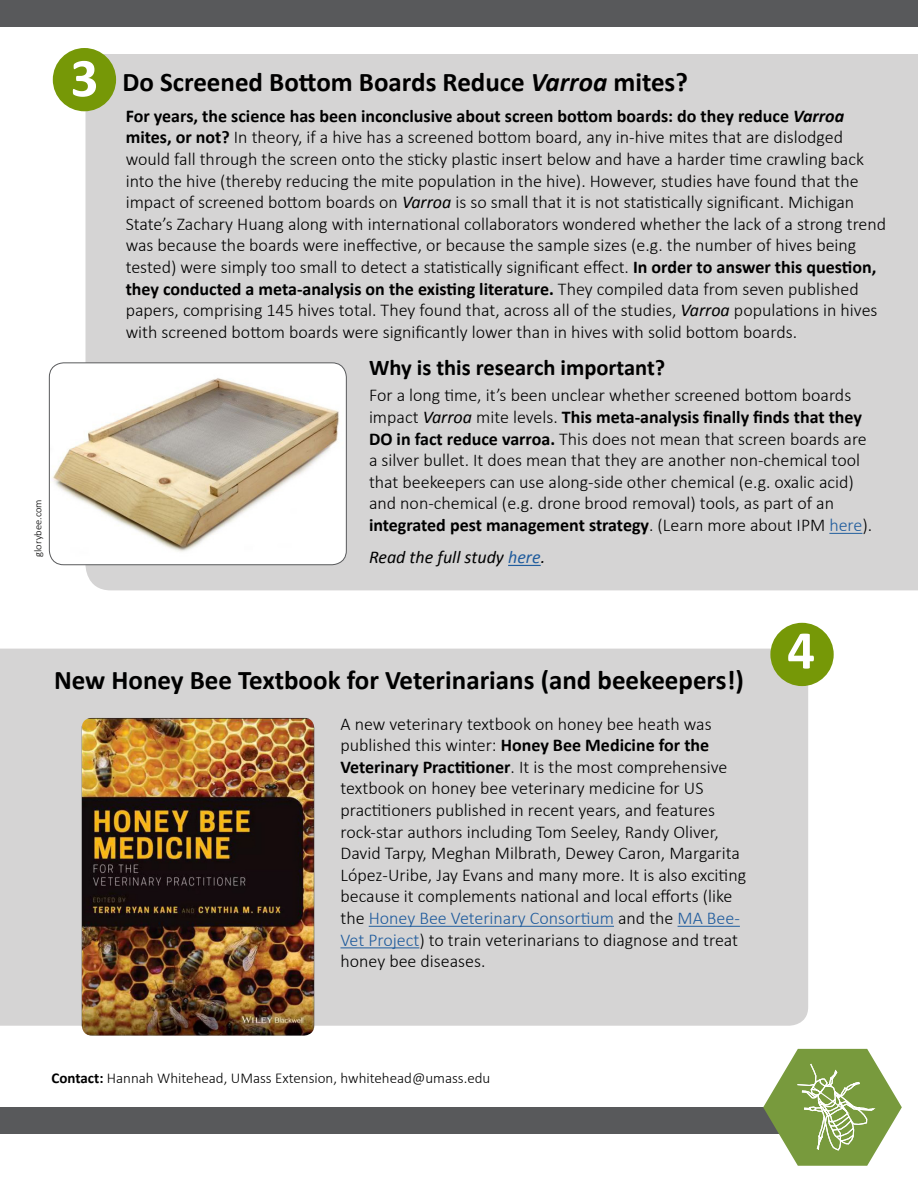
<style>
.page{position:relative;width:918px;height:1188px;background:#fff}
.page>*{position:absolute;margin:0;border:0;box-sizing:border-box;transform-origin:0 0}
.t1{font:700 54.9px "Calibri";color:#fff}
.t2{font:700 27px "Calibri";color:#000}
.t3{font:700 22.5px "Calibri";color:#000}
.t4{font:300 18px/21.6px "Calibri";color:#000}
.t5{font:italic 18px "Calibri";color:#000}
.t6{font:300 15px "Calibri";color:#000}
.t7{font:300 10.5px "Calibri";color:#000}
.s1{font-style:italic}
.s2{font-weight:700}
.s3{font-weight:700;font-style:italic}
.s4{font-weight:400;font-style:italic}
.s5{color:#205c9d}
</style>
<div class="page">
<div style="left:86px;top:54px;width:832px;height:536px;background:#d5d4d4"></div>
<div style="left:0;top:1107px;width:864px;height:27px;background:#58595b"></div>
<div style="left:0;top:649px;width:808px;height:377px;background:#d5d4d4"></div>
<hr style="left:369px;top:926px;width:245px;height:1px;background:#215e9e">
<hr style="left:678px;top:926px;width:62px;height:1px;background:#215e9e">
<hr style="left:340px;top:947px;width:79px;height:1px;background:#215e9e">
<hr style="left:829px;top:533px;width:33px;height:1px;background:#215e9e">
<div style="left:0;top:0;width:918px;height:27px;background:#58595b"></div>
<hr style="left:508px;top:565px;width:33px;height:1px;background:#215e9e">
<div style="left:53px;top:48px;width:63px;height:63px;background:#769807;border-radius:50%"></div>
<div style="left:770px;top:623px;width:64px;height:63px;background:#769807;border-radius:50%"></div>
<img style="left:82px;top:718px;width:232px;height:318px">
<img style="left:49px;top:363px;width:297px;height:202px">
<div style="left:49px;top:362px;width:298px;height:203px;border:1px solid #58595b;border-radius:14px"></div>
<svg style="left:763px;top:1049px;width:139px;height:117px"></svg>
<p class="t7" style="left:31px;top:557px;width:59px;rotate:-90deg">glorybee.com</p>
<h1 class="t1" style="left:71px;top:43px;width:29px">3</h1>
<h2 class="t2" style="left:122px;top:65px;width:567px">Do Screened Bottom Boards Reduce <span class="s1">Varroa</span> mites?</h2>
<p class="t4" style="left:126px;top:104px;width:762px"><span class="s2">For years, the science has been inconclusive about screen bottom boards: do they reduce</span> <span class="s3">Varroa </span><span class="s2">mites, or not?</span> In theory, if a hive has a screened bottom board, any in-hive mites that are dislodged would fall through the screen onto the sticky plastic insert below and have a harder time crawling back into the hive (thereby reducing the mite population in the hive). However, studies have found that the impact of screened bottom boards on <span class="s4">Varroa</span> is so small that it is not statistically significant. Michigan State’s Zachary Huang along with international collaborators wondered whether the lack of a strong trend was because the boards were ineffective, or because the sample sizes (e.g. the number of hives being tested) were simply too small to detect a statistically significant effect. <span class="s2">In order to answer this question, they conducted a meta-analysis on the existing literature.</span> They compiled data from seven published papers, comprising 145 hives total. They found that, across all of the studies, <span class="s4">Varroa</span> populations in hives with screened bottom boards were significantly lower than in hives with solid bottom boards.</p>
<h3 class="t3" style="left:369px;top:354px;width:298px">Why is this research important?</h3>
<p class="t4" style="left:369px;top:384px;width:505px">For a long time, it’s been unclear whether screened bottom boards impact <span class="s4">Varroa</span> mite levels. <span class="s2">This meta-analysis finally finds that they DO in fact reduce varroa.</span> This does not mean that screen boards are a silver bullet. It does mean that they are another non-chemical tool that beekeepers can use along-side other chemical (e.g. oxalic acid) and non-chemical (e.g. drone brood removal) tools, as part of an <span class="s2">integrated pest management strategy</span>. (Learn more about IPM <span class="s5">here</span>).</p>
<p class="t5" style="left:369px;top:545px;width:178px">Read the full study <span class="s5">here</span>.</p>
<h2 class="t2" style="left:54px;top:662px;width:691px">New Honey Bee Textbook for Veterinarians (and beekeepers!)</h2>
<p class="t4" style="left:340px;top:712px;width:407px">A new veterinary textbook on honey bee heath was published this winter: <span class="s2">Honey Bee Medicine for the Veterinary Practitioner</span>. It is the most comprehensive textbook on honey bee veterinary medicine for US practitioners published in recent years, and features rock-star authors including Tom Seeley, Randy Oliver, David Tarpy, Meghan Milbrath, Dewey Caron, Margarita López-Uribe, Jay Evans and many more. It is also exciting because it complements national and local efforts (like the <span class="s5">Honey Bee Veterinary Consortium</span> and the <span class="s5">MA Bee-Vet Project</span>) to train veterinarians to diagnose and treat honey bee diseases.</p>
<h1 class="t1" style="left:787px;top:615px;width:29px">4</h1>
<p class="t6" style="left:52px;top:1069px;width:440px"><span class="s2">Contact:</span> Hannah Whitehead, UMass Extension, hwhitehead@umass.edu</p>
</div>
